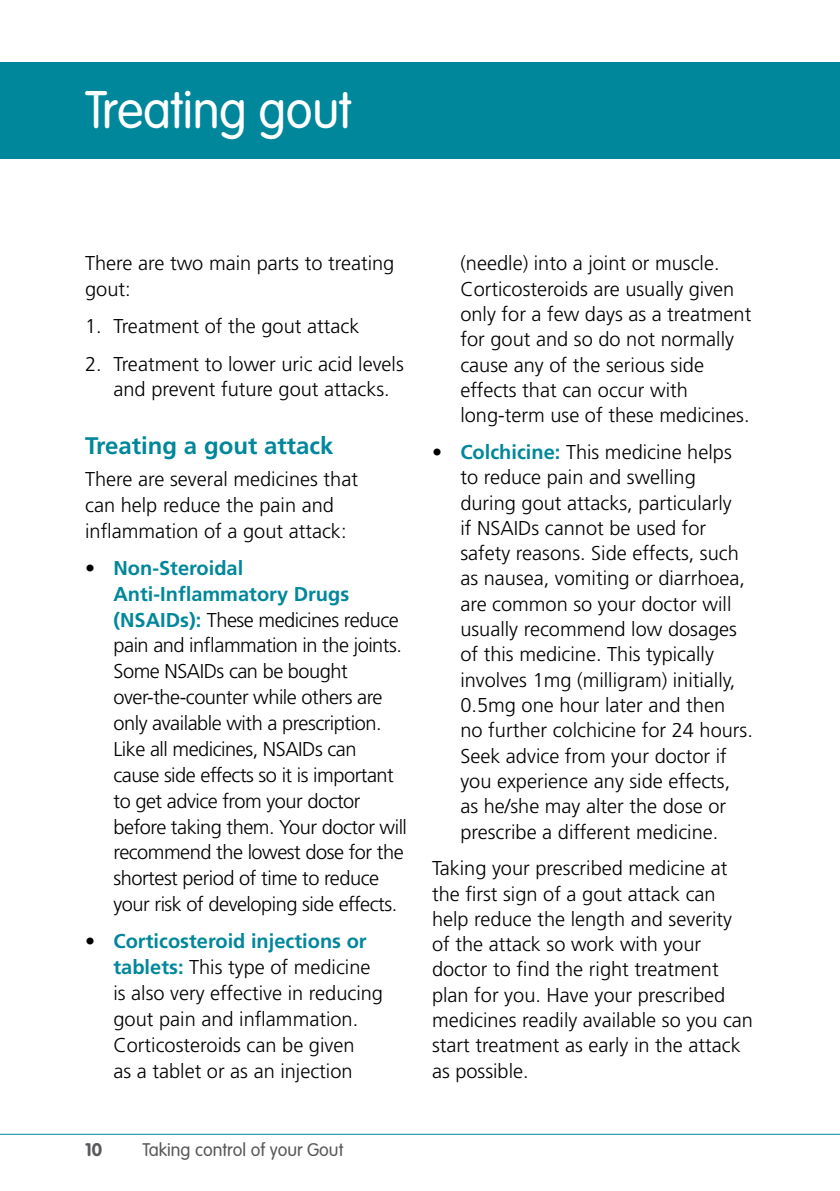
<style>
.page{position:relative;width:840px;height:1191px;background:#fff}
.page>*{position:absolute;margin:0;border:0;box-sizing:border-box;transform-origin:0 0}
.t1{font:300 52px "VAG Rounded";letter-spacing:-.01em;color:#fff;scale:.96 1}
.t2{font:700 24px "Frutiger";color:#00879b}
.t3{font:300 20px/25.4px "Frutiger";color:#000}
.t4{font:300 20px/25.8px "Frutiger";letter-spacing:-.025em;color:#000}
.t5{font:300 18px "VAG Rounded";color:#58595b}
.t6{font:700 18px "VAG Rounded";color:#58595b}
.s1{font-weight:700;color:#00879b}
</style>
<div class="page">
<hr style="left:0;top:1133px;width:839px;height:1px;background:#00879b">
<div style="left:0;top:62px;width:839px;height:97px;background:#00879b"></div>
<h1 class="t1" style="left:85px;top:80px;width:279px">Treating gout</h1>
<p class="t3" style="left:85px;top:251px;width:310px">There are two main parts to treating gout:</p>
<p class="t3" style="left:85px;top:314px;width:275px">1. Treatment of the gout attack</p>
<p class="t3" style="left:113px;top:351px;width:292px;text-indent:-28px">2. Treatment to lower uric acid levels and prevent future gout attacks.</p>
<p class="t2" style="left:85px;top:432px;width:250px">Treating a gout attack</p>
<p class="t3" style="left:85px;top:466px;width:274px">There are several medicines that can help reduce the pain and inflammation of a gout attack:</p>
<p class="t4" style="left:113px;top:555px;width:295px;text-indent:-28px">• <span class="s1">Non-Steroidal<br>Anti-Inflammatory Drugs (NSAIDs):</span> These medicines reduce pain and inflammation in the joints.<br>Some NSAIDs can be bought over-the-counter while others are only available with a prescription.<br>Like all medicines, NSAIDs can cause side effects so it is important to get advice from your doctor before taking them. Your doctor will recommend the lowest dose for the shortest period of time to reduce your risk of developing side effects.</p>
<p class="t3" style="left:113px;top:929px;width:271px;text-indent:-28px">• <span class="s1">Corticosteroid injections or tablets:</span> This type of medicine is also very effective in reducing gout pain and inflammation.<br>Corticosteroids can be given<br>as a tablet or as an injection</p>
<p class="t6" style="left:85px;top:1139px;width:18px">10</p>
<p class="t5" style="left:142px;top:1139px;width:202px">Taking control of your Gout</p>
<p class="t3" style="left:460px;top:251px;width:292px">(needle) into a joint or muscle.<br>Corticosteroids are usually given only for a few days as a treatment for gout and so do not normally cause any of the serious side effects that can occur with long-term use of these medicines.</p>
<p class="t3" style="left:460px;top:439px;width:294px;text-indent:-28px">• <span class="s1">Colchicine:</span> This medicine helps to reduce pain and swelling during gout attacks, particularly<br>if NSAIDs cannot be used for safety reasons. Side effects, such as nausea, vomiting or diarrhoea, are common so your doctor will usually recommend low dosages of this medicine. This typically involves 1mg (milligram) initially,<br>0.5mg one hour later and then<br>no further colchicine for 24 hours.<br>Seek advice from your doctor if you experience any side effects, as he/she may alter the dose or prescribe a different medicine.</p>
<p class="t3" style="left:432px;top:856px;width:322px">Taking your prescribed medicine at the first sign of a gout attack can help reduce the length and severity of the attack so work with your doctor to find the right treatment plan for you. Have your prescribed medicines readily available so you can start treatment as early in the attack as possible.</p>
</div>
